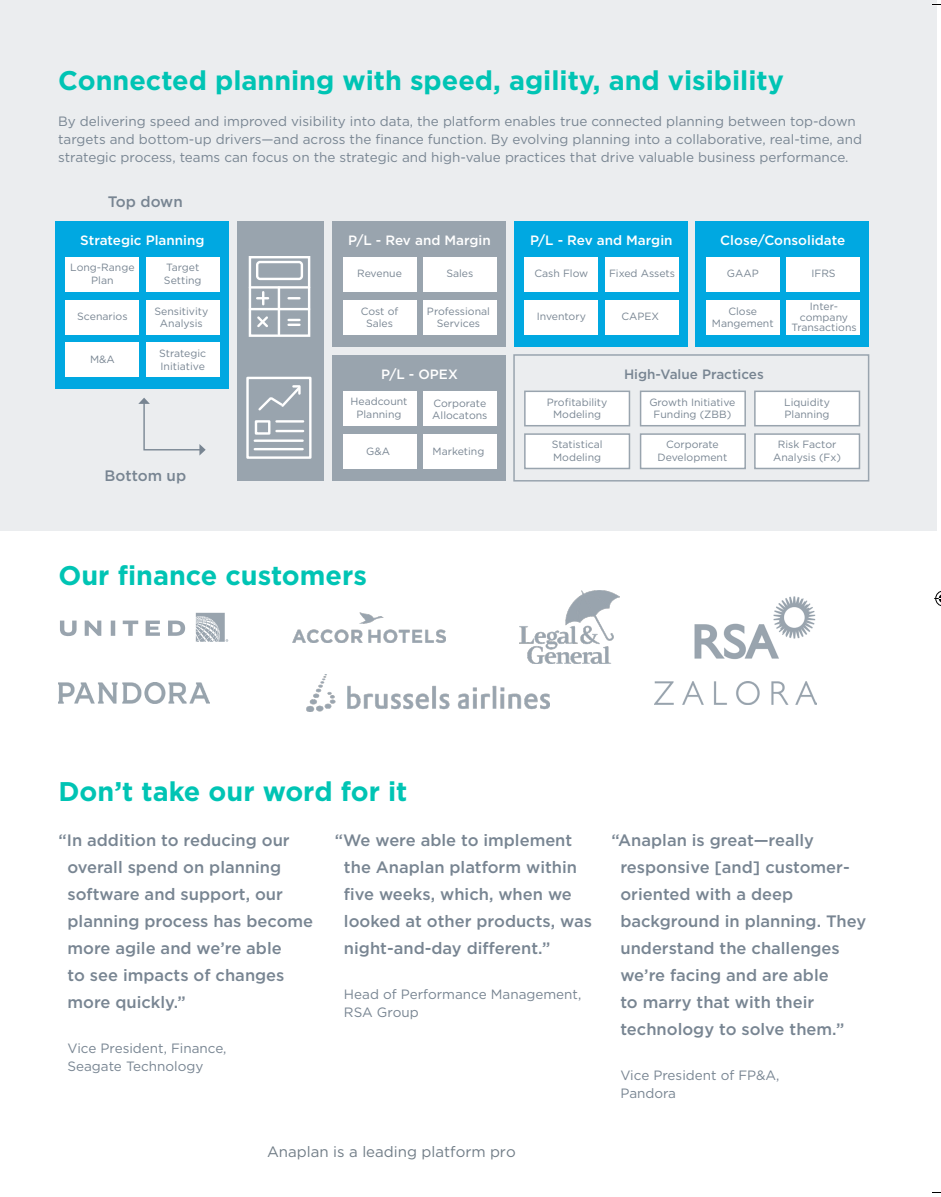
<style>
.page{position:relative;width:941px;height:1197px;background:#fff}
.page>*{position:absolute;margin:0;border:0;box-sizing:border-box;transform-origin:0 0}
.t1{font:700 27px "Gotham";color:#00c4b4}
.t2{font:500 16.5px/27px "Gotham";color:#788592}
.t3{font:500 15.15px "Gotham";color:#788592}
.t4{font:15px "Gotham";color:#717d87}
.t5{font:13.5px/18px "Gotham";color:#788592}
.introintro{font:500 13.5px "Gotham";color:#fff}
.t6{font:500 13.5px "Gotham";color:#788592}
.introintro-2{font:10.5px/12.6px "Gotham";color:#788592;text-align:center}
</style>
<div class="page">
<div style="left:0;top:0;width:936px;height:531px;background:#ebedef"></div>
<div style="left:55px;top:221px;width:174px;height:167px;background:#00a8e1"></div>
<div style="left:332px;top:221px;width:174px;height:126px;background:#99a4ae"></div>
<div style="left:514px;top:221px;width:173px;height:126px;background:#00a8e1"></div>
<div style="left:695px;top:221px;width:174px;height:126px;background:#00a8e1"></div>
<div style="left:332px;top:355px;width:174px;height:126px;background:#99a4ae"></div>
<div style="left:513px;top:354px;width:356px;height:128px;border:2px solid #99a4ae"></div>
<div style="left:237px;top:221px;width:86px;height:260px;background:#99a4ae"></div>
<div style="left:66px;top:257px;width:73px;height:35px;background:#fff"></div>
<div style="left:343px;top:257px;width:73px;height:35px;background:#fff"></div>
<div style="left:524px;top:257px;width:74px;height:35px;background:#fff"></div>
<div style="left:706px;top:257px;width:73px;height:35px;background:#fff"></div>
<div style="left:343px;top:391px;width:73px;height:35px;background:#fff"></div>
<div style="left:754px;top:391px;width:106px;height:35px;background:#fff;border:2px solid #99a4ae"></div>
<div style="left:639px;top:391px;width:107px;height:35px;background:#fff;border:2px solid #99a4ae"></div>
<div style="left:524px;top:391px;width:106px;height:35px;background:#fff;border:2px solid #99a4ae"></div>
<div style="left:66px;top:300px;width:73px;height:34px;background:#fff"></div>
<div style="left:343px;top:300px;width:73px;height:34px;background:#fff"></div>
<div style="left:524px;top:300px;width:74px;height:34px;background:#fff"></div>
<div style="left:706px;top:300px;width:73px;height:34px;background:#fff"></div>
<div style="left:343px;top:434px;width:73px;height:34px;background:#fff"></div>
<div style="left:754px;top:433px;width:106px;height:36px;background:#fff;border:2px solid #99a4ae"></div>
<div style="left:639px;top:433px;width:107px;height:36px;background:#fff;border:2px solid #99a4ae"></div>
<div style="left:524px;top:433px;width:106px;height:36px;background:#fff;border:2px solid #99a4ae"></div>
<div style="left:66px;top:343px;width:73px;height:34px;background:#fff"></div>
<div style="left:146px;top:257px;width:73px;height:35px;background:#fff"></div>
<div style="left:423px;top:257px;width:73px;height:35px;background:#fff"></div>
<div style="left:605px;top:257px;width:73px;height:35px;background:#fff"></div>
<div style="left:786px;top:257px;width:73px;height:35px;background:#fff"></div>
<div style="left:423px;top:391px;width:73px;height:35px;background:#fff"></div>
<div style="left:146px;top:300px;width:73px;height:34px;background:#fff"></div>
<div style="left:423px;top:300px;width:73px;height:34px;background:#fff"></div>
<div style="left:605px;top:300px;width:73px;height:34px;background:#fff"></div>
<div style="left:786px;top:300px;width:73px;height:34px;background:#fff"></div>
<div style="left:423px;top:434px;width:73px;height:34px;background:#fff"></div>
<div style="left:146px;top:343px;width:73px;height:34px;background:#fff"></div>
<svg style="left:60px;top:621px;width:17px;height:15px"></svg>
<svg style="left:85px;top:621px;width:16px;height:15px"></svg>
<svg style="left:111px;top:621px;width:4px;height:15px"></svg>
<svg style="left:123px;top:621px;width:15px;height:15px"></svg>
<svg style="left:146px;top:621px;width:14px;height:15px"></svg>
<svg style="left:168px;top:621px;width:17px;height:15px"></svg>
<svg style="left:195px;top:613px;width:33px;height:29px"></svg>
<img style="left:58px;top:683px;width:152px;height:20px">
<img style="left:519px;top:591px;width:100px;height:73px">
<img style="left:293px;top:612px;width:152px;height:31px">
<img style="left:694px;top:596px;width:122px;height:63px">
<img style="left:654px;top:681px;width:162px;height:24px">
<img style="left:306px;top:675px;width:243px;height:36px">
<svg style="left:138px;top:398px;width:68px;height:58px"></svg>
<div style="left:249px;top:256px;width:61px;height:81px;border:2px solid #fff"></div>
<div style="left:256px;top:261px;width:47px;height:19px;border:2px solid #fff;border-radius:3px"></div>
<hr style="left:250px;top:308px;width:59px;height:2px;background:#fff">
<hr style="left:250px;top:286px;width:59px;height:3px;background:#fff">
<hr style="left:278px;top:287px;width:2px;height:47px;background:#fff">
<svg style="left:288px;top:297px;width:11px;height:2px"></svg>
<svg style="left:288px;top:319px;width:11px;height:7px"></svg>
<svg style="left:257px;top:316px;width:11px;height:12px"></svg>
<svg style="left:257px;top:292px;width:11px;height:12px"></svg>
<div style="left:246px;top:377px;width:65px;height:82px;border:2px solid #fff"></div>
<hr style="left:255px;top:440px;width:47px;height:2px;background:#fff">
<svg style="left:258px;top:385px;width:43px;height:26px"></svg>
<hr style="left:255px;top:448px;width:47px;height:2px;background:#fff">
<div style="left:255px;top:420px;width:15px;height:15px;border:2px solid #fff"></div>
<hr style="left:276px;top:430px;width:27px;height:2px;background:#fff">
<hr style="left:276px;top:420px;width:27px;height:3px;background:#fff">
<svg style="left:932px;top:0;width:9px;height:5px"></svg>
<svg style="left:934px;top:591px;width:6px;height:15px"></svg>
<p class="t1" style="left:58px;top:63px;width:727px">Connected planning with speed, agility, and visibility</p>
<p class="t5" style="left:58px;top:112px;width:805px">By delivering speed and improved visibility into data, the platform enables true connected planning between top-down targets and bottom-up drivers—and across the finance function. By evolving planning into a collaborative, real-time, and strategic process, teams can focus on the strategic and high-value practices that drive valuable business performance.</p>
<p class="t3" style="left:108px;top:191px;width:77px">Top down</p>
<p class="introintro" style="left:80px;top:231px;width:126px">Strategic Planning</p>
<p class="introintro" style="left:348px;top:231px;width:144px">P/L - Rev and Margin</p>
<p class="introintro" style="left:530px;top:231px;width:144px">P/L - Rev and Margin</p>
<p class="introintro" style="left:720px;top:231px;width:126px">Close/Consolidate</p>
<p class="introintro-2" style="left:70px;top:261px;width:66px">Long-Range<br>Plan</p>
<p class="introintro-2" style="left:357px;top:266px;width:46px">Revenue</p>
<p class="introintro-2" style="left:534px;top:267px;width:55px">Cash Flow</p>
<p class="introintro-2" style="left:727px;top:267px;width:33px">GAAP</p>
<p class="introintro-2" style="left:164px;top:261px;width:39px;text-align:left">Target<br>Setting</p>
<p class="introintro-2" style="left:446px;top:266px;width:29px">Sales</p>
<p class="introintro-2" style="left:609px;top:267px;width:67px">Fixed Assets</p>
<p class="introintro-2" style="left:811px;top:267px;width:26px">IFRS</p>
<p class="introintro-2" style="left:154px;top:305px;width:55px">Sensitivity<br>Analysis</p>
<p class="introintro-2" style="left:427px;top:305px;width:64px">Professional<br>Services</p>
<p class="introintro-2" style="left:621px;top:310px;width:39px">CAPEX</p>
<p class="introintro-2" style="left:791px;top:301px;width:67px;line-height:10.5px">Inter&shy;company<br>Transactions</p>
<p class="introintro-2" style="left:77px;top:310px;width:52px">Scenarios</p>
<p class="introintro-2" style="left:361px;top:305px;width:39px">Cost of<br>Sales</p>
<p class="introintro-2" style="left:536px;top:310px;width:51px">Inventory</p>
<p class="introintro-2" style="left:712px;top:305px;width:63px">Close<br>Mangement</p>
<p class="introintro-2" style="left:90px;top:352px;width:26px">M&amp;A</p>
<p class="introintro-2" style="left:159px;top:347px;width:48px;text-align:left">Strategic<br>Initiative</p>
<p class="t3" style="left:104px;top:465px;width:83px">Bottom up</p>
<p class="introintro" style="left:381px;top:365px;width:78px">P/L - OPEX</p>
<p class="t6" style="left:624px;top:365px;width:141px">High-Value Practices</p>
<p class="introintro-2" style="left:350px;top:395px;width:59px">Headcount<br>Planning</p>
<p class="introintro-2" style="left:547px;top:395px;width:62px">Profitability<br>Modeling</p>
<p class="introintro-2" style="left:551px;top:438px;width:52px;text-align:left">Statistical<br>Modeling</p>
<p class="introintro-2" style="left:432px;top:396px;width:57px;text-align:left">Corporate<br>Allocatons</p>
<p class="introintro-2" style="left:432px;top:445px;width:53px">Marketing</p>
<p class="introintro-2" style="left:366px;top:445px;width:25px">G&amp;A</p>
<p class="introintro-2" style="left:649px;top:395px;width:88px">Growth Initiative<br>Funding (ZBB)</p>
<p class="introintro-2" style="left:657px;top:438px;width:71px">Corporate<br>Development</p>
<p class="introintro-2" style="left:784px;top:395px;width:47px;text-align:left">Liquidity<br>Planning</p>
<p class="introintro-2" style="left:773px;top:438px;width:69px">Risk Factor<br>Analysis (Fx)</p>
<p class="t1" style="left:58px;top:558px;width:310px">Our finance customers</p>
<p class="t1" style="left:58px;top:774px;width:350px">Don’t take our word for it</p>
<p class="t2" style="left:68px;top:826px;width:247px;text-indent:-9px">“In addition to reducing our overall spend on planning software and support, our planning process has become more agile and we’re able<br>to see impacts of changes more quickly.”</p>
<p class="t5" style="left:68px;top:1039px;width:161px">Vice President, Finance,<br>Seagate Technology</p>
<p class="t2" style="left:344px;top:826px;width:249px;text-indent:-9px">“We were able to implement the Anaplan platform within five weeks, which, when we looked at other products, was night-and-day different.”</p>
<p class="t5" style="left:344px;top:985px;width:239px">Head of Performance Management,<br>RSA Group</p>
<p class="t4" style="left:267px;top:1142px;width:250px">Anaplan is a leading platform pro</p>
<p class="t2" style="left:620px;top:826px;width:247px;text-indent:-9px">“Anaplan is great—really responsive [and] customer&shy;oriented with a deep background in planning. They understand the challenges we’re facing and are able<br>to marry that with their technology to solve them.”</p>
<p class="t5" style="left:620px;top:1066px;width:160px">Vice President of FP&amp;A,<br>Pandora</p>
</div>
